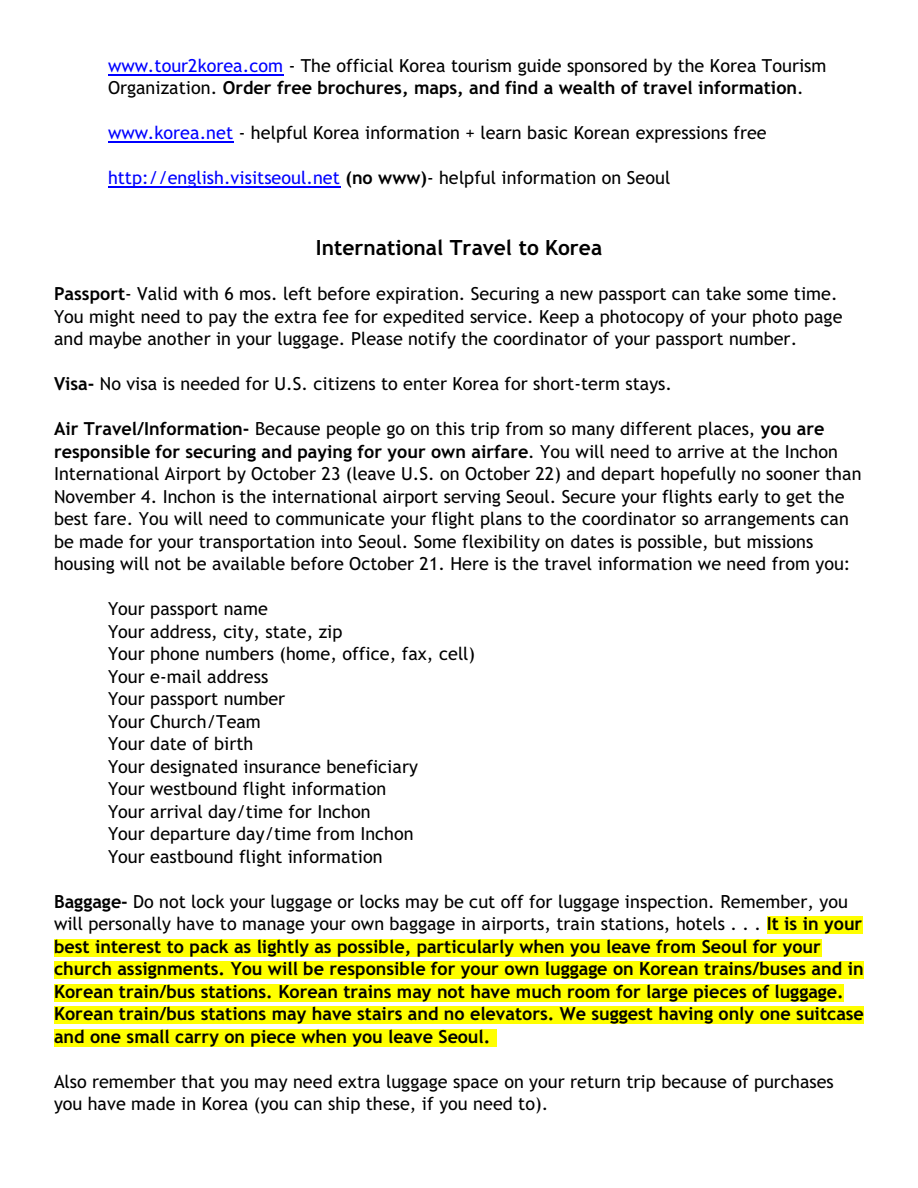
<style>
.page{position:relative;width:918px;height:1188px;background:#fff}
.page>*{position:absolute;margin:0;border:0;box-sizing:border-box;transform-origin:0 0}
.t1{font:700 21px "Trebuchet MS";color:#000}
.t2{font:18px/22.5px "Trebuchet MS";color:#000}
.t3{font:700 18px/22.5px "Trebuchet MS";color:#000}
.t4{font:18px "Trebuchet MS";color:#00f}
.s1{color:#00f}
.s2{font-weight:700}
.s3{font-weight:700;color:#000}
.s4{color:#000}
.s5{font-weight:400}
</style>
<div class="page">
<hr style="left:108px;top:74px;width:175px;height:1px;background:#00f">
<hr style="left:108px;top:142px;width:125px;height:1px;background:#00f">
<hr style="left:108px;top:187px;width:232px;height:1px;background:#00f">
<div style="left:767px;top:916px;width:96px;height:18px;background:#ff0"></div>
<div style="left:54px;top:939px;width:767px;height:18px;background:#ff0"></div>
<div style="left:54px;top:961px;width:810px;height:18px;background:#ff0"></div>
<div style="left:54px;top:984px;width:790px;height:18px;background:#ff0"></div>
<div style="left:54px;top:1006px;width:810px;height:18px;background:#ff0"></div>
<div style="left:54px;top:1029px;width:442px;height:18px;background:#ff0"></div>
<p class="t2" style="left:108px;top:56px;width:720px"><span class="s1">www.tour2korea.com</span> - The official Korea tourism guide sponsored by the Korea Tourism<br>Organization. <span class="s2">Order free brochures, maps, and find a wealth of travel information</span>.</p>
<p class="t2" style="left:108px;top:123px;width:660px"><span class="s1">www.korea.net</span> - helpful Korea information + learn basic Korean expressions free</p>
<p class="t4" style="left:108px;top:171px;width:564px">http://english.visitseoul.net <span class="s3">(no www)</span><span class="s4">- helpful information on Seoul</span></p>
<p class="t1" style="left:316px;top:239px;width:288px">International Travel to Korea</p>
<p class="t2" style="left:54px;top:284px;width:790px"><span class="s2">Passport</span>- Valid with 6 mos. left before expiration. Securing a new passport can take some time.<br>You might need to pay the extra fee for expedited service. Keep a photocopy of your photo page and maybe another in your luggage. Please notify the coordinator of your passport number.</p>
<p class="t2" style="left:54px;top:374px;width:620px"><span class="s2">Visa-</span> No visa is needed for U.S. citizens to enter Korea for short-term stays.</p>
<p class="t2" style="left:54px;top:419px;width:809px"><span class="s2">Air Travel/Information-</span> Because people go on this trip from so many different places, <span class="s2">you are responsible for securing and paying for your own airfare</span>. You will need to arrive at the Inchon International Airport by October 23 (leave U.S. on October 22) and depart hopefully no sooner than November 4. Inchon is the international airport serving Seoul. Secure your flights early to get the best fare. You will need to communicate your flight plans to the coordinator so arrangements can be made for your transportation into Seoul. Some flexibility on dates is possible, but missions housing will not be available before October 21. Here is the travel information we need from you:</p>
<p class="t2" style="left:108px;top:599px;width:369px">Your passport name<br>Your address, city, state, zip<br>Your phone numbers (home, office, fax, cell)<br>Your e-mail address<br>Your passport number<br>Your Church/Team<br>Your date of birth<br>Your designated insurance beneficiary<br>Your westbound flight information<br>Your arrival day/time for Inchon<br>Your departure day/time from Inchon<br>Your eastbound flight information</p>
<p class="t3" style="left:54px;top:892px;width:811px">Baggage- <span class="s5">Do not lock your luggage or locks may be cut off for luggage inspection. Remember, you will personally have to manage your own baggage in airports, train stations, hotels . . .</span> It is in your best interest to pack as lightly as possible, particularly when you leave from Seoul for your church assignments. You will be responsible for your own luggage on Korean trains/buses and in Korean train/bus stations. Korean trains may not have much room for large pieces of luggage.<br>Korean train/bus stations may have stairs and no elevators. We suggest having only one suitcase and one small carry on piece when you leave Seoul.</p>
<p class="t2" style="left:54px;top:1072px;width:781px">Also remember that you may need extra luggage space on your return trip because of purchases you have made in Korea (you can ship these, if you need to).</p>
</div>
